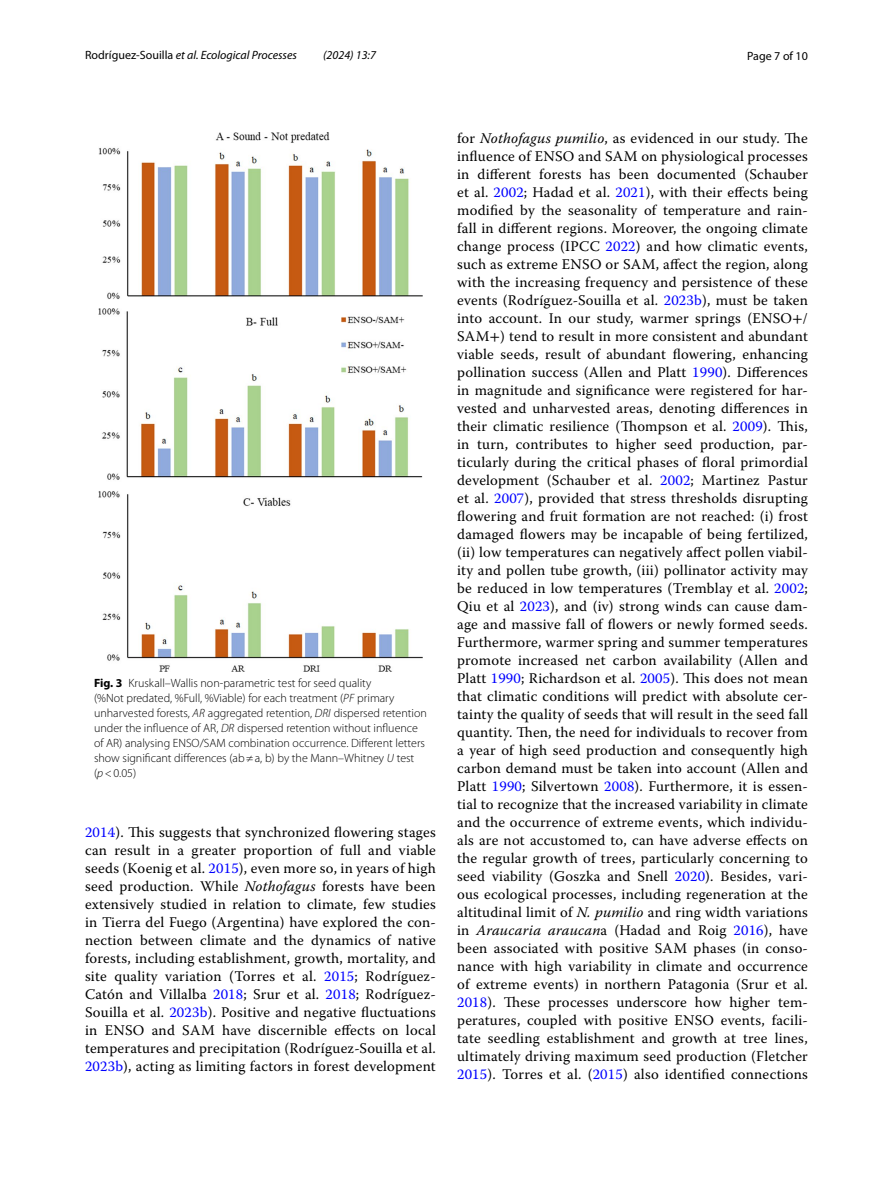
<style>
.page{position:relative;width:893px;height:1187px;background:#fff}
.page>*{position:absolute;margin:0;border:0;box-sizing:border-box;transform-origin:0 0}
.t1{font:14.7px/18px "Warnock Pro";letter-spacing:.015em;color:#000;text-align:justify}
.t2{font:300 12px/15px "Myriad Pro";color:#000}
.t3{font:italic 12px "Myriad Pro";color:#000}
.t4{font:12px "Myriad Pro";color:#000}
.s1{font-style:normal}
.s2{font-weight:700}
.s3{font-style:italic}
.s4{color:#00f}
.s5{font-family:"STIX"}
</style>
<div class="page">
<img style="left:99px;top:133px;width:323px;height:538px">
<p class="t3" style="left:85px;top:48px;width:213px"><span class="s1">Rodríguez‑Souilla</span> et al. Ecological Processes</p>
<p class="t3" style="left:323px;top:48px;width:54px">(2024) 13:7</p>
<p class="t4" style="left:747px;top:48px;width:62px">Page 7 of 10</p>
<p class="t2" style="left:94px;top:675px;width:334px"><span class="s2">Fig. 3</span> Kruskall–Wallis non-parametric test for seed quality<br>(%Not predated, %Full, %Viable) for each treatment (<span class="s3">PF</span> primary unharvested forests, <span class="s3">AR</span> aggregated retention, <span class="s3">DRI</span> dispersed retention under the influence of AR, <span class="s3">DR</span> dispersed retention without influence of AR) analysing ENSO/SAM combination occurrence. Different letters show significant differences (ab≠a, b) by the Mann–Whitney <span class="s3">U</span> test (<span class="s3">p</span>&lt;0.05)</p>
<p class="t1" style="left:85px;top:822px;width:352px"><span class="s4">2014</span>). This suggests that synchronized flowering stages can result in a greater proportion of full and viable seeds (Koenig et al. <span class="s4">2015</span>), even more so, in years of high seed production. While <span class="s3">Nothofagus</span> forests have been extensively studied in relation to climate, few studies in Tierra del Fuego (Argentina) have explored the con&shy;nection between climate and the dynamics of native forests, including establishment, growth, mortality, and site quality variation (Torres et al. <span class="s4">2015</span>; Rodríguez-Catón and Villalba <span class="s4">2018</span>; Srur et al. <span class="s4">2018</span>; Rodríguez-Souilla et al. <span class="s4">2023b</span>). Positive and negative fluctuations in ENSO and SAM have discernible effects on local temperatures and precipitation (Rodríguez-Souilla et al.<br><span class="s4">2023b</span>), acting as limiting factors in forest development</p>
<p class="t1" style="left:457px;top:128px;width:352px">for <span class="s3">Nothofagus pumilio</span>, as evidenced in our study. The influence of ENSO and SAM on physiological processes in different forests has been documented (Schauber et al. <span class="s4">2002</span>; Hadad et al. <span class="s4">2021</span>), with their effects being modified by the seasonality of temperature and rain&shy;fall in different regions. Moreover, the ongoing climate change process (IPCC <span class="s4">2022</span>) and how climatic events, such as extreme ENSO or SAM, affect the region, along with the increasing frequency and persistence of these events (Rodríguez-Souilla et al. <span class="s4">2023b</span>), must be taken into account. In our study, warmer springs (ENSO<span class="s5">+</span>/ SAM<span class="s5">+</span>) tend to result in more consistent and abundant viable seeds, result of abundant flowering, enhancing pollination success (Allen and Platt <span class="s4">1990</span>). Differences in magnitude and significance were registered for har&shy;vested and unharvested areas, denoting differences in their climatic resilience (Thompson et al. <span class="s4">2009</span>). This, in turn, contributes to higher seed production, par&shy;ticularly during the critical phases of floral primordial development (Schauber et al. <span class="s4">2002</span>; Martinez Pastur et al. <span class="s4">2007</span>), provided that stress thresholds disrupting flowering and fruit formation are not reached: (i) frost damaged flowers may be incapable of being fertilized, (ii) low temperatures can negatively affect pollen viabil&shy;ity and pollen tube growth, (iii) pollinator activity may be reduced in low temperatures (Tremblay et al. <span class="s4">2002</span>; Qiu et al <span class="s4">2023</span>), and (iv) strong winds can cause dam&shy;age and massive fall of flowers or newly formed seeds.<br>Furthermore, warmer spring and summer temperatures promote increased net carbon availability (Allen and Platt <span class="s4">1990</span>; Richardson et al. <span class="s4">2005</span>). This does not mean that climatic conditions will predict with absolute cer&shy;tainty the quality of seeds that will result in the seed fall quantity. Then, the need for individuals to recover from a year of high seed production and consequently high carbon demand must be taken into account (Allen and Platt <span class="s4">1990</span>; Silvertown <span class="s4">2008</span>). Furthermore, it is essen&shy;tial to recognize that the increased variability in climate and the occurrence of extreme events, which individu&shy;als are not accustomed to, can have adverse effects on the regular growth of trees, particularly concerning to seed viability (Goszka and Snell <span class="s4">2020</span>). Besides, vari&shy;ous ecological processes, including regeneration at the altitudinal limit of <span class="s3">N. pumilio</span> and ring width variations in <span class="s3">Araucaria araucan</span>a (Hadad and Roig <span class="s4">2016</span>), have been associated with positive SAM phases (in conso&shy;nance with high variability in climate and occurrence of extreme events) in northern Patagonia (Srur et al.<br><span class="s4">2018</span>). These processes underscore how higher tem&shy;peratures, coupled with positive ENSO events, facili&shy;tate seedling establishment and growth at tree lines, ultimately driving maximum seed production (Fletcher <span class="s4">2015</span>). Torres et al. (<span class="s4">2015</span>) also identified connections</p>
</div>
